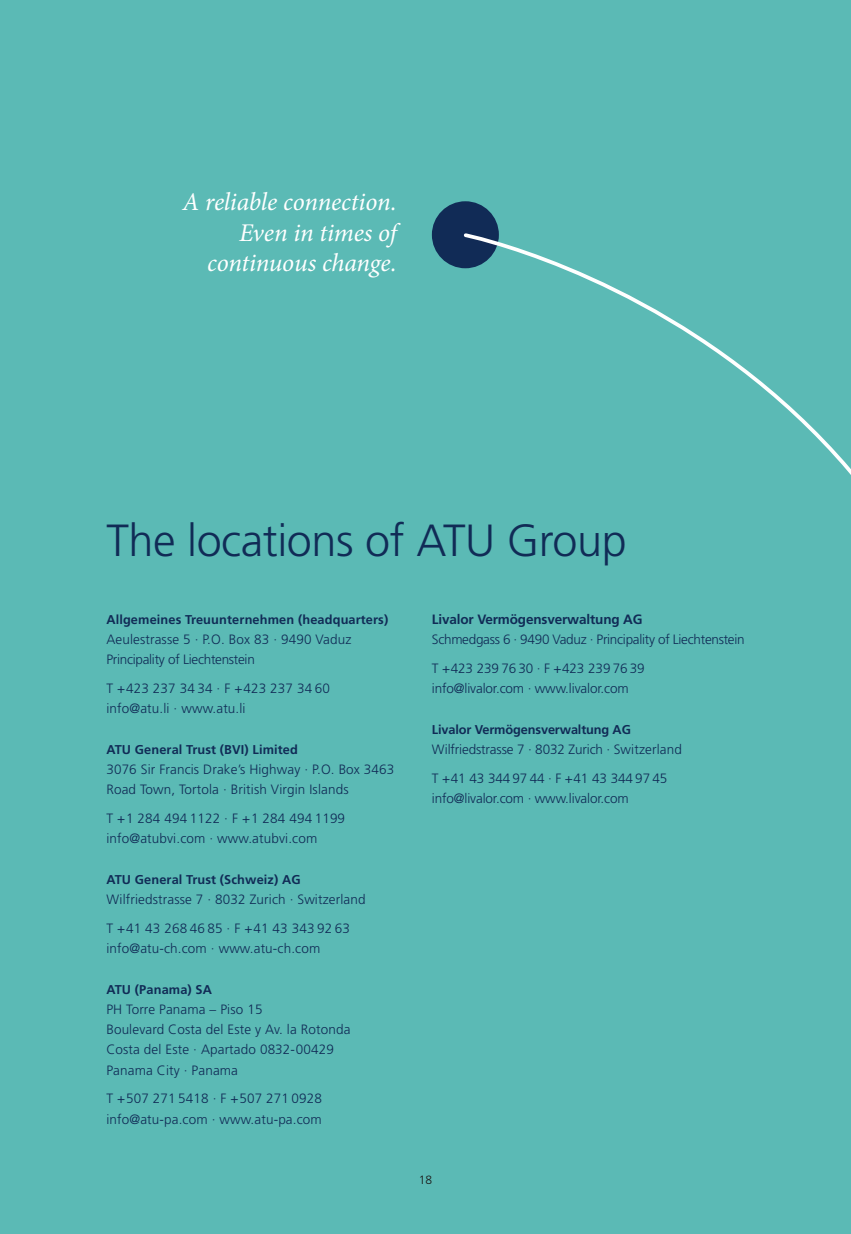
<style>
.page{position:relative;width:851px;height:1234px;background:#fff}
.page>*{position:absolute;margin:0;border:0;box-sizing:border-box;transform-origin:0 0}
._00_Haupttitel{font:300 45px "Frutiger LT Std";letter-spacing:-.01em;color:#112b56}
._00_Zitate{font:italic 25.5px/30.6px "Minion Pro";letter-spacing:-.01em;color:#fff;text-align:right}
._00_Lauftext{font:300 13.5px "Frutiger LT Std";letter-spacing:.01em;color:#112b56}
._00_Lauftext-2{font:300 13.5px "Frutiger LT Std";letter-spacing:-.01em;color:#112b56}
._00_Lauftext-3{font:300 13.5px "Frutiger LT Std";letter-spacing:-.02em;color:#112b56}
._00_Lauftext-4{font:700 13.5px "Frutiger LT Std";letter-spacing:-.01em;color:#112b56}
._00_Untertitel{font:700 12.75px "Frutiger LT Std";letter-spacing:.01em;color:#112b56}
._00_Untertitel-2{font:700 12.75px "Frutiger LT Std";letter-spacing:-.01em;color:#112b56}
.t1{font:300 12px "Frutiger LT Std";color:#1a1716}
</style>
<div class="page">
<div style="left:0;top:0;width:850px;height:1233px;background:#5bbab5"></div>
<div style="left:432px;top:201px;width:67px;height:67px;background:#112b56;border-radius:50%"></div>
<svg style="left:462px;top:231px;width:388px;height:243px"></svg>
<p class="_00_Zitate" style="left:182px;top:186px;width:216px">A reliable connection.<br>Even in times of continuous change.</p>
<p class="_00_Haupttitel" style="left:106px;top:515px;width:522px">The locations of ATU Group</p>
<p class="_00_Untertitel" style="left:106px;top:611px;width:283px">Allgemeines Treuunternehmen (headquarters)</p>
<p class="_00_Lauftext" style="left:106px;top:631px;width:246px">Aeulestrasse 5 · P.O. Box 83 · 9490 Vaduz</p>
<p class="_00_Lauftext-3" style="left:106px;top:651px;width:150px">Principality of Liechtenstein</p>
<p class="_00_Lauftext" style="left:106px;top:680px;width:225px">T +423 237 34 34 · F +423 237 34 60</p>
<p class="_00_Lauftext" style="left:106px;top:700px;width:141px">info@atu.li · www.atu.li</p>
<p class="_00_Untertitel" style="left:106px;top:741px;width:193px">ATU General Trust (BVI) Limited</p>
<p class="_00_Lauftext" style="left:106px;top:761px;width:289px">3076 Sir Francis Drake’s Highway · P.O. Box 3463</p>
<p class="_00_Lauftext" style="left:106px;top:781px;width:244px">Road Town, Tortola · British Virgin Islands</p>
<p class="_00_Lauftext" style="left:106px;top:810px;width:240px">T +1 284 494 1122 · F +1 284 494 1199</p>
<p class="_00_Lauftext" style="left:106px;top:830px;width:212px">info@atubvi.com · www.atubvi.com</p>
<p class="_00_Untertitel" style="left:106px;top:871px;width:196px">ATU General Trust (Schweiz) AG</p>
<p class="_00_Lauftext" style="left:106px;top:891px;width:261px">Wilfriedstrasse 7 · 8032 Zurich · Switzerland</p>
<p class="_00_Lauftext" style="left:106px;top:920px;width:245px">T +41 43 268 46 85 · F +41 43 343 92 63</p>
<p class="_00_Lauftext" style="left:106px;top:940px;width:215px">info@atu-ch.com · www.atu-ch.com</p>
<p class="_00_Untertitel" style="left:106px;top:981px;width:107px">ATU (Panama) SA</p>
<p class="_00_Lauftext" style="left:106px;top:1001px;width:158px">PH Torre Panama – Piso 15</p>
<p class="_00_Lauftext" style="left:106px;top:1021px;width:245px">Boulevard Costa del Este y Av. la Rotonda</p>
<p class="_00_Lauftext" style="left:106px;top:1041px;width:229px">Costa del Este · Apartado 0832-00429</p>
<p class="_00_Lauftext" style="left:106px;top:1062px;width:133px">Panama City · Panama</p>
<p class="_00_Lauftext" style="left:106px;top:1090px;width:217px">T +507 271 5418 · F +507 271 0928</p>
<p class="_00_Lauftext" style="left:106px;top:1111px;width:217px">info@atu-pa.com · www.atu-pa.com</p>
<p class="_00_Lauftext-4" style="left:432px;top:611px;width:212px">Livalor Vermögensverwaltung AG</p>
<p class="_00_Lauftext-3" style="left:432px;top:632px;width:314px">Schmedgass 6 · 9490 Vaduz · Principality of Liechtenstein</p>
<p class="_00_Lauftext-2" style="left:432px;top:660px;width:214px">T +423 239 76 30 · F +423 239 76 39</p>
<p class="_00_Lauftext-2" style="left:432px;top:681px;width:198px">info@livalor.com · www.livalor.com</p>
<p class="_00_Untertitel-2" style="left:432px;top:721px;width:200px">Livalor Vermögensverwaltung AG</p>
<p class="_00_Lauftext-2" style="left:432px;top:741px;width:251px">Wilfriedstrasse 7 · 8032 Zurich · Switzerland</p>
<p class="_00_Lauftext-2" style="left:432px;top:770px;width:237px">T +41 43 344 97 44 · F +41 43 344 97 45</p>
<p class="_00_Lauftext-2" style="left:432px;top:790px;width:198px">info@livalor.com · www.livalor.com</p>
<p class="t1" style="left:418px;top:1173px;width:15px">18</p>
</div>
